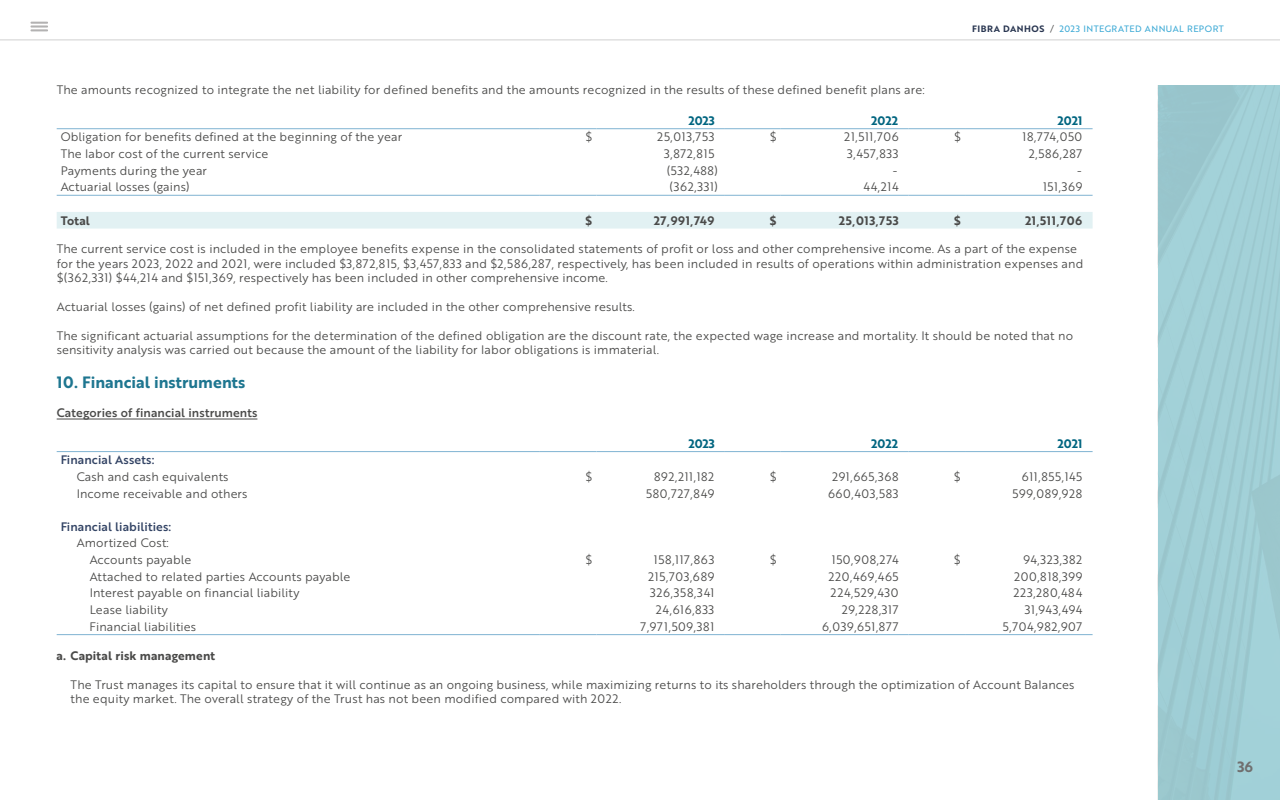
<style>
.page{position:relative;width:1280px;height:800px;background:#fff}
.page>*{position:absolute;margin:0;border:0;box-sizing:border-box;transform-origin:0 0}
.t1{font:16px "Brother 1816 Bold";color:#1e7690}
.t2{font:14.4px "Brother 1816 Bold";color:#706f6f}
.t3{font:12px/14.4px "Brother 1816 Book";letter-spacing:.01em;color:#4a4a49}
.t4{font:12px "Brother 1816 Book";letter-spacing:.05em;color:#4a4a49}
.t5{font:12px "Brother 1816 Bold";letter-spacing:.015em;color:#4a4a49}
.t6{font:12px "Brother 1816 Medium";letter-spacing:.01em;color:#334465}
.t7{font:12px "Brother 1816 Medium";letter-spacing:.01em;color:#4a4a49}
.t8{font:12px "Brother 1816 Bold";color:#006580}
.t9{font:12px "Brother 1816 Book";letter-spacing:.055em;color:#4a4a49}
.t10{font:9px "Brother 1816 Regular";letter-spacing:.05em;color:#3ba9d5}
.s1{font-family:"Brother 1816 Bold";color:#283550}
.s2{font-family:"Brother 1816 Book";color:#4a4a49}
</style>
<div class="page">
<div style="left:1158px;top:85px;width:122px;height:715px;background:#a5d4db"></div>
<hr style="left:57px;top:419px;width:200px;height:1px;background:#4a4a49">
<div style="left:57px;top:212px;width:1036px;height:17px;background:#e2f1f3"></div>
<hr style="left:57px;top:128px;width:483px;height:1px;background:#7fb3d2">
<hr style="left:540px;top:128px;width:57px;height:1px;background:#7fb3d2">
<hr style="left:597px;top:128px;width:127px;height:1px;background:#7fb3d2">
<hr style="left:724px;top:128px;width:57px;height:1px;background:#7fb3d2">
<hr style="left:781px;top:128px;width:127px;height:1px;background:#7fb3d2">
<hr style="left:908px;top:128px;width:57px;height:1px;background:#7fb3d2">
<hr style="left:965px;top:128px;width:128px;height:1px;background:#7fb3d2">
<hr style="left:57px;top:195px;width:483px;height:1px;background:#7fb3d2">
<hr style="left:540px;top:195px;width:57px;height:1px;background:#7fb3d2">
<hr style="left:597px;top:195px;width:127px;height:1px;background:#7fb3d2">
<hr style="left:724px;top:195px;width:57px;height:1px;background:#7fb3d2">
<hr style="left:781px;top:195px;width:127px;height:1px;background:#7fb3d2">
<hr style="left:908px;top:195px;width:57px;height:1px;background:#7fb3d2">
<hr style="left:965px;top:195px;width:128px;height:1px;background:#7fb3d2">
<hr style="left:57px;top:451px;width:483px;height:1px;background:#7fb3d2">
<hr style="left:540px;top:451px;width:57px;height:1px;background:#7fb3d2">
<hr style="left:597px;top:451px;width:127px;height:1px;background:#7fb3d2">
<hr style="left:724px;top:451px;width:57px;height:1px;background:#7fb3d2">
<hr style="left:781px;top:451px;width:127px;height:1px;background:#7fb3d2">
<hr style="left:908px;top:451px;width:57px;height:1px;background:#7fb3d2">
<hr style="left:965px;top:451px;width:128px;height:1px;background:#7fb3d2">
<hr style="left:57px;top:634px;width:483px;height:1px;background:#7fb3d2">
<hr style="left:540px;top:634px;width:57px;height:1px;background:#7fb3d2">
<hr style="left:597px;top:634px;width:127px;height:1px;background:#7fb3d2">
<hr style="left:724px;top:634px;width:57px;height:1px;background:#7fb3d2">
<hr style="left:781px;top:634px;width:127px;height:1px;background:#7fb3d2">
<hr style="left:908px;top:634px;width:57px;height:1px;background:#7fb3d2">
<hr style="left:965px;top:634px;width:128px;height:1px;background:#7fb3d2">
<svg style="left:31px;top:22px;width:17px;height:9px"></svg>
<hr style="left:0;top:40px;width:1280px;height:1px;background:#d0d0d0">
<p class="t10" style="left:972px;top:22px;width:253px"><span class="s1">FIBRA DANHOS</span> <span class="s2">/</span> 2023 INTEGRATED ANNUAL REPORT</p>
<p class="t3" style="left:57px;top:82px;width:869px">The amounts recognized to integrate the net liability for defined benefits and the amounts recognized in the results of these defined benefit plans are:</p>
<p class="t8" style="left:688px;top:111px;width:28px">2023</p>
<p class="t8" style="left:871px;top:111px;width:28px">2022</p>
<p class="t8" style="left:1058px;top:111px;width:26px">2021</p>
<p class="t3" style="left:61px;top:129px;width:343px">Obligation for benefits defined at the beginning of the year</p>
<p class="t3" style="left:585px;top:129px;width:9px">$</p>
<p class="t3" style="left:657px;top:129px;width:59px">25,013,753</p>
<p class="t3" style="left:770px;top:129px;width:9px">$</p>
<p class="t3" style="left:844px;top:129px;width:56px">21,511,706</p>
<p class="t3" style="left:954px;top:129px;width:9px">$</p>
<p class="t3" style="left:1023px;top:129px;width:61px">18,774,050</p>
<p class="t3" style="left:61px;top:146px;width:209px">The labor cost of the current service</p>
<p class="t3" style="left:664px;top:146px;width:52px">3,872,815</p>
<p class="t3" style="left:847px;top:146px;width:53px">3,457,833</p>
<p class="t3" style="left:1029px;top:146px;width:55px">2,586,287</p>
<p class="t3" style="left:61px;top:163px;width:148px">Payments during the year</p>
<p class="t3" style="left:667px;top:163px;width:53px">(532,488)</p>
<p class="t3" style="left:893px;top:163px;width:6px">-</p>
<p class="t3" style="left:1077px;top:163px;width:6px">-</p>
<p class="t3" style="left:61px;top:179px;width:130px">Actuarial losses (gains)</p>
<p class="t3" style="left:669px;top:179px;width:50px">(362,331)</p>
<p class="t3" style="left:864px;top:179px;width:37px">44,214</p>
<p class="t3" style="left:1043px;top:179px;width:41px">151,369</p>
<p class="t5" style="left:61px;top:211px;width:31px">Total</p>
<p class="t5" style="left:585px;top:211px;width:9px">$</p>
<p class="t5" style="left:654px;top:211px;width:62px">27,991,749</p>
<p class="t5" style="left:770px;top:211px;width:9px">$</p>
<p class="t5" style="left:839px;top:211px;width:61px">25,013,753</p>
<p class="t5" style="left:954px;top:211px;width:9px">$</p>
<p class="t5" style="left:1025px;top:211px;width:59px">21,511,706</p>
<p class="t3" style="left:57px;top:241px;width:1028px">The current service cost is included in the employee benefits expense in the consolidated statements of profit or loss and other comprehensive income. As a part of the expense for the years 2023, 2022 and 2021, were included $3,872,815, $3,457,833 and $2,586,287, respectively, has been included in results of operations within administration expenses and $(362,331) $44,214 and $151,369, respectively has been included in other comprehensive income.</p>
<p class="t3" style="left:57px;top:299px;width:580px">Actuarial losses (gains) of net defined profit liability are included in the other comprehensive results.</p>
<p class="t3" style="left:57px;top:328px;width:1018px">The significant actuarial assumptions for the determination of the defined obligation are the discount rate, the expected wage increase and mortality. It should be noted that no sensitivity analysis was carried out because the amount of the liability for labor obligations is immaterial.</p>
<h1 class="t1" style="left:57px;top:370px;width:190px">10. Financial instruments</h1>
<p class="t7" style="left:57px;top:403px;width:202px">Categories of financial instruments</p>
<p class="t8" style="left:688px;top:434px;width:28px">2023</p>
<p class="t8" style="left:871px;top:434px;width:28px">2022</p>
<p class="t8" style="left:1058px;top:434px;width:26px">2021</p>
<p class="t6" style="left:61px;top:451px;width:95px">Financial Assets:</p>
<p class="t3" style="left:77px;top:469px;width:153px">Cash and cash equivalents</p>
<p class="t3" style="left:585px;top:469px;width:9px">$</p>
<p class="t4" style="left:654px;top:468px;width:62px">892,211,182</p>
<p class="t3" style="left:770px;top:469px;width:9px">$</p>
<p class="t4" style="left:832px;top:468px;width:68px">291,665,368</p>
<p class="t3" style="left:954px;top:469px;width:9px">$</p>
<p class="t4" style="left:1022px;top:468px;width:62px">611,855,145</p>
<p class="t3" style="left:77px;top:486px;width:172px">Income receivable and others</p>
<p class="t4" style="left:646px;top:484px;width:70px">580,727,849</p>
<p class="t4" style="left:828px;top:484px;width:72px">660,403,583</p>
<p class="t4" style="left:1012px;top:484px;width:71px">599,089,928</p>
<p class="t6" style="left:61px;top:517px;width:112px">Financial liabilities:</p>
<p class="t3" style="left:90px;top:534px;width:103px;line-height:16.6px;text-indent:-13px">Amortized Cost:<br>Accounts payable</p>
<p class="t3" style="left:585px;top:552px;width:9px">$</p>
<p class="t4" style="left:654px;top:551px;width:62px">158,117,863</p>
<p class="t3" style="left:770px;top:552px;width:9px">$</p>
<p class="t4" style="left:832px;top:551px;width:68px">150,908,274</p>
<p class="t3" style="left:954px;top:552px;width:9px">$</p>
<p class="t3" style="left:1023px;top:552px;width:60px">94,323,382</p>
<p class="t3" style="left:90px;top:569px;width:262px">Attached to related parties Accounts payable</p>
<p class="t4" style="left:648px;top:568px;width:68px">215,703,689</p>
<p class="t4" style="left:829px;top:568px;width:72px">220,469,465</p>
<p class="t4" style="left:1014px;top:568px;width:70px">200,818,399</p>
<p class="t3" style="left:90px;top:585px;width:211px">Interest payable on financial liability</p>
<p class="t9" style="left:650px;top:584px;width:66px">326,358,341</p>
<p class="t4" style="left:831px;top:584px;width:69px">224,529,430</p>
<p class="t4" style="left:1014px;top:584px;width:70px">223,280,484</p>
<p class="t3" style="left:90px;top:602px;width:80px">Lease liability</p>
<p class="t3" style="left:656px;top:602px;width:60px">24,616,833</p>
<p class="t3" style="left:842px;top:602px;width:58px">29,228,317</p>
<p class="t3" style="left:1025px;top:602px;width:59px">31,943,494</p>
<p class="t3" style="left:90px;top:619px;width:108px">Financial liabilities</p>
<p class="t4" style="left:641px;top:618px;width:75px">7,971,509,381</p>
<p class="t4" style="left:822px;top:618px;width:78px">6,039,651,877</p>
<p class="t4" style="left:1003px;top:618px;width:81px">5,704,982,907</p>
<p class="t5" style="left:57px;top:647px;width:160px">a. Capital risk management</p>
<p class="t3" style="left:71px;top:677px;width:1005px">The Trust manages its capital to ensure that it will continue as an ongoing business, while maximizing returns to its shareholders through the optimization of Account Balances the equity market. The overall strategy of the Trust has not been modified compared with 2022.</p>
<p class="t2" style="left:1237px;top:756px;width:17px">36</p>
</div>
